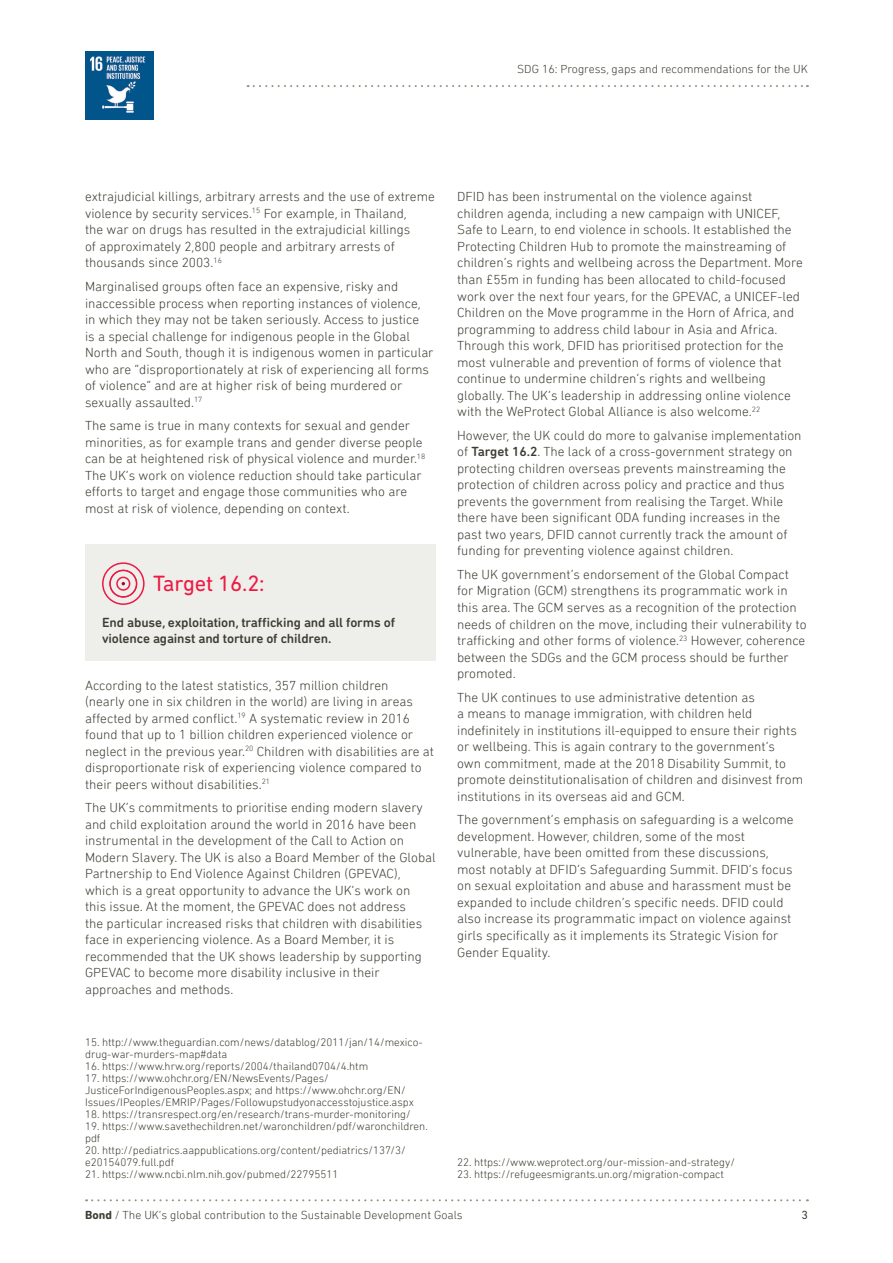
<style>
.page{position:relative;width:893px;height:1263px;background:#fff}
.page>*{position:absolute;margin:0;border:0;box-sizing:border-box;transform-origin:0 0}
.t1{font:22.5px "DIN Next Rounded LT Pro";letter-spacing:-.01em;color:#ed1943}
.Abbreviations{font:300 13.5px/16.5px "DIN Next Rounded LT Pro";color:#3e3c32}
.t2{font:500 13.5px/16.5px "DIN Next Rounded LT Pro";letter-spacing:-.01em;color:#3e3c32}
.t3{font:300 12px "DIN Next Rounded LT Pro";color:#3e3c32}
.t4{font:12px "DIN Next Rounded LT Pro";color:#3e3c32}
.Footnotes{font:300 11.25px/12px "DIN Next Rounded LT Pro";color:#3e3c32}
.s1{font-weight:500}
.s2{font-weight:700}
</style>
<div class="page">
<svg style="left:86px;top:1199px;width:722px;height:2px"></svg>
<svg style="left:248px;top:85px;width:560px;height:2px"></svg>
<img style="left:85px;top:51px;width:68px;height:68px">
<div style="left:85px;top:544px;width:351px;height:116px;background:#eeeeea"></div>
<div style="left:102px;top:562px;width:43px;height:43px;border:2px solid #ed1943;border-radius:50%"></div>
<div style="left:109px;top:570px;width:28px;height:27px;border:1px solid #c40d36;border-radius:50%"></div>
<div style="left:109px;top:570px;width:28px;height:28px;border:2px solid #ed1943;border-radius:50%"></div>
<div style="left:116px;top:577px;width:14px;height:14px;border:2px solid #ed1943;border-radius:50%"></div>
<p class="t3" style="left:517px;top:62px;width:292px">SDG 16: Progress, gaps and recommendations for the UK</p>
<p class="Abbreviations" style="left:85px;top:188px;width:351px">extrajudicial killings, arbitrary arrests and the use of extreme violence by security services.<sup>15</sup> For example, in Thailand,<br>the war on drugs has resulted in the extrajudicial killings<br>of approximately 2,800 people and arbitrary arrests of thousands since 2003.<sup>16</sup></p>
<p class="Abbreviations" style="left:85px;top:278px;width:350px">Marginalised groups often face an expensive, risky and inaccessible process when reporting instances of violence, in which they may not be taken seriously. Access to justice<br>is a special challenge for indigenous people in the Global North and South, though it is indigenous women in particular who are “disproportionately at risk of experiencing all forms of violence” and are at higher risk of being murdered or sexually assaulted.<sup>17</sup></p>
<p class="Abbreviations" style="left:85px;top:417px;width:342px">The same is true in many contexts for sexual and gender minorities, as for example trans and gender diverse people can be at heightened risk of physical violence and murder.<sup>18<br></sup>The UK’s work on violence reduction should take particular efforts to target and engage those communities who are most at risk of violence, depending on context.</p>
<p class="t1" style="left:153px;top:570px;width:113px">Target 16.2:</p>
<p class="t2" style="left:102px;top:614px;width:295px">End abuse, exploitation, trafficking and all forms of violence against and torture of children.</p>
<p class="Abbreviations" style="left:85px;top:677px;width:351px">According to the latest statistics, 357 million children<br>(nearly one in six children in the world) are living in areas affected by armed conflict.<sup>19</sup> A systematic review in 2016 found that up to 1 billion children experienced violence or neglect in the previous year.<sup>20</sup> Children with disabilities are at disproportionate risk of experiencing violence compared to their peers without disabilities.<sup>21</sup></p>
<p class="Abbreviations" style="left:85px;top:799px;width:352px">The UK’s commitments to prioritise ending modern slavery and child exploitation around the world in 2016 have been instrumental in the development of the Call to Action on Modern Slavery. The UK is also a Board Member of the Global Partnership to End Violence Against Children (GPEVAC), which is a great opportunity to advance the UK’s work on<br>this issue. At the moment, the GPEVAC does not address<br>the particular increased risks that children with disabilities face in experiencing violence. As a Board Member, it is recommended that the UK shows leadership by supporting GPEVAC to become more disability inclusive in their approaches and methods.</p>
<p class="Abbreviations" style="left:457px;top:188px;width:347px">DFID has been instrumental on the violence against<br>children agenda, including a new campaign with UNICEF, Safe to Learn, to end violence in schools. It established the Protecting Children Hub to promote the mainstreaming of children’s rights and wellbeing across the Department. More than £55m in funding has been allocated to child-focused work over the next four years, for the GPEVAC, a UNICEF-led Children on the Move programme in the Horn of Africa, and programming to address child labour in Asia and Africa.<br>Through this work, DFID has prioritised protection for the most vulnerable and prevention of forms of violence that continue to undermine children’s rights and wellbeing globally. The UK’s leadership in addressing online violence with the WeProtect Global Alliance is also welcome.<sup>22</sup></p>
<p class="Abbreviations" style="left:457px;top:427px;width:346px">However, the UK could do more to galvanise implementation of <span class="s1">Target 16.2</span>. The lack of a cross-government strategy on protecting children overseas prevents mainstreaming the protection of children across policy and practice and thus prevents the government from realising the Target. While there have been significant ODA funding increases in the past two years, DFID cannot currently track the amount of funding for preventing violence against children.</p>
<p class="Abbreviations" style="left:457px;top:566px;width:351px">The UK government’s endorsement of the Global Compact for Migration (GCM) strengthens its programmatic work in this area. The GCM serves as a recognition of the protection needs of children on the move, including their vulnerability to trafficking and other forms of violence.<sup>23</sup> However, coherence between the SDGs and the GCM process should be further promoted.</p>
<p class="Abbreviations" style="left:457px;top:689px;width:348px">The UK continues to use administrative detention as<br>a means to manage immigration, with children held indefinitely in institutions ill-equipped to ensure their rights or wellbeing. This is again contrary to the government’s<br>own commitment, made at the 2018 Disability Summit, to promote deinstitutionalisation of children and disinvest from institutions in its overseas aid and GCM.</p>
<p class="Abbreviations" style="left:457px;top:811px;width:338px">The government’s emphasis on safeguarding is a welcome development. However, children, some of the most vulnerable, have been omitted from these discussions, most notably at DFID’s Safeguarding Summit. DFID’s focus on sexual exploitation and abuse and harassment must be expanded to include children’s specific needs. DFID could also increase its programmatic impact on violence against girls specifically as it implements its Strategic Vision for Gender Equality.</p>
<p class="Footnotes" style="left:85px;top:1036px;width:339px">15. http://www.theguardian.com/news/datablog/2011/jan/14/mexico&shy;drug-war-murders-map#data</p>
<p class="Footnotes" style="left:85px;top:1060px;width:285px">16. https://www.hrw.org/reports/2004/thailand0704/4.htm</p>
<p class="Footnotes" style="left:85px;top:1072px;width:330px">17. https://www.ohchr.org/EN/NewsEvents/Pages/<br>JusticeForIndigenousPeoples.aspx; and https://www.ohchr.org/EN/<br>Issues/IPeoples/EMRIP/Pages/Followupstudyonaccesstojustice.aspx</p>
<p class="Footnotes" style="left:85px;top:1108px;width:327px">18. https://transrespect.org/en/research/trans-murder-monitoring/</p>
<p class="Footnotes" style="left:85px;top:1120px;width:344px">19. https://www.savethechildren.net/waronchildren/pdf/waronchildren. pdf</p>
<p class="Footnotes" style="left:85px;top:1144px;width:322px">20. http://pediatrics.aappublications.org/content/pediatrics/137/3/ e20154079.full.pdf</p>
<p class="Footnotes" style="left:85px;top:1168px;width:255px">21. https://www.ncbi.nlm.nih.gov/pubmed/22795511</p>
<p class="Footnotes" style="left:457px;top:1156px;width:279px">22. https://www.weprotect.org/our-mission-and-strategy/</p>
<p class="Footnotes" style="left:457px;top:1168px;width:268px">23. https://refugeesmigrants.un.org/migration-compact</p>
<p class="t3" style="left:85px;top:1208px;width:379px"><span class="s2">Bond</span> / The UK’s global contribution to the Sustainable Development Goals</p>
<p class="t4" style="left:801px;top:1208px;width:8px">3</p>
</div>
